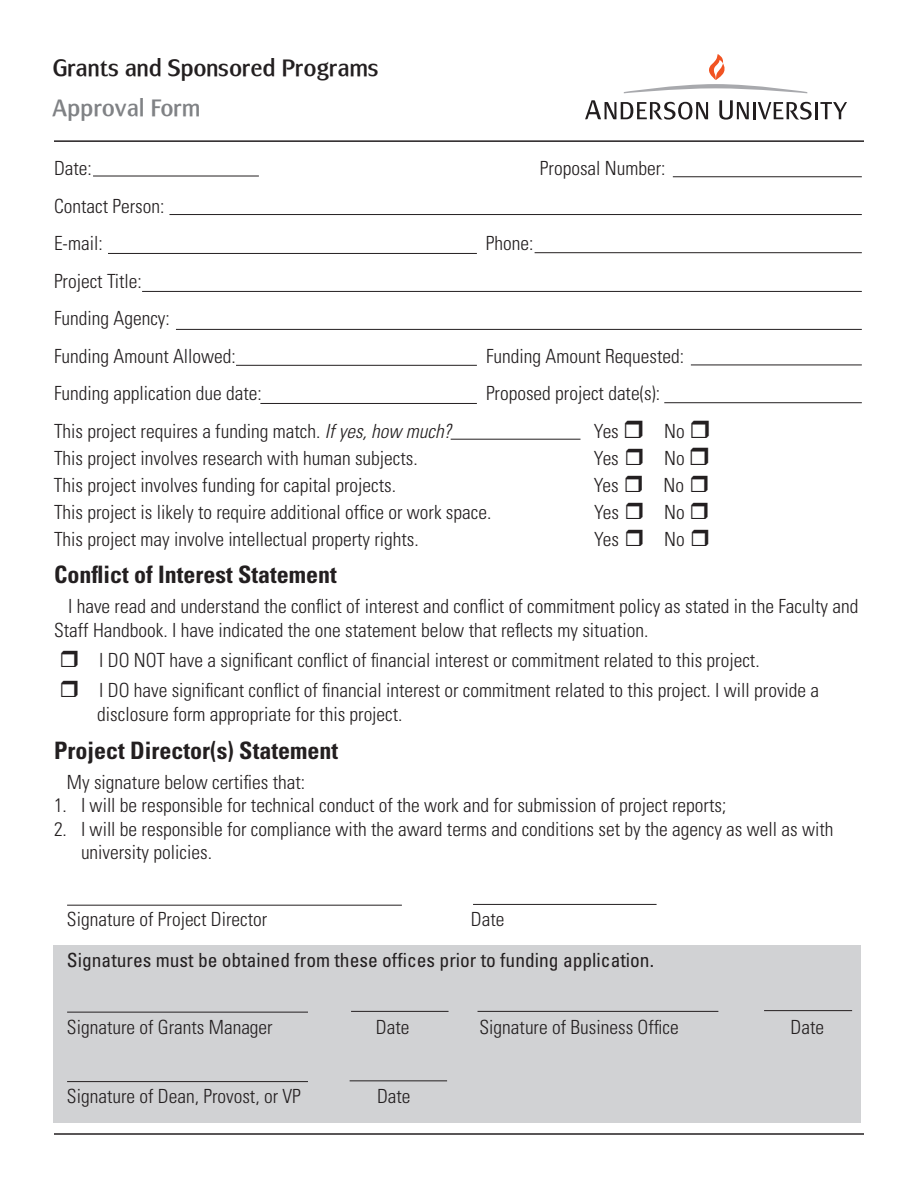
<style>
.page{position:relative;width:918px;height:1188px;background:#fff}
.page>*{position:absolute;margin:0;border:0;box-sizing:border-box;transform-origin:0 0}
.t1{font:700 condensed 24px "Univers";color:#231f20}
.t2{font:24px "Mondial Plus Demi";color:#231f20}
.t3{font:24px "Mondial Plus Demi";color:#808285}
.t4{font:300 condensed 19.5px/37.5px "Univers";color:#231f20}
.t5{font:condensed 19.5px "Univers";color:#231f20}
.s1{font-style:italic}
</style>
<div class="page">
<svg style="left:624px;top:54px;width:183px;height:39px"></svg>
<svg style="left:585px;top:100px;width:123px;height:20px"></svg>
<svg style="left:719px;top:100px;width:30px;height:20px"></svg>
<hr style="left:753px;top:102px;width:3px;height:17px;background:#211d1e">
<svg style="left:758px;top:102px;width:54px;height:18px"></svg>
<hr style="left:815px;top:102px;width:3px;height:17px;background:#211d1e">
<svg style="left:820px;top:102px;width:27px;height:17px"></svg>
<hr style="left:54px;top:140px;width:810px;height:2px;background:#231f20">
<hr style="left:54px;top:1133px;width:810px;height:2px;background:#231f20">
<div style="left:53px;top:945px;width:808px;height:177px;background:#d1d2d4"></div>
<hr style="left:451px;top:439px;width:130px;height:1px;background:#231f20">
<hr style="left:236px;top:365px;width:241px;height:1px;background:#231f20">
<hr style="left:176px;top:329px;width:686px;height:1px;background:#231f20">
<hr style="left:142px;top:291px;width:720px;height:1px;background:#231f20">
<hr style="left:108px;top:253px;width:369px;height:1px;background:#231f20">
<hr style="left:169px;top:214px;width:693px;height:1px;background:#231f20">
<hr style="left:673px;top:176px;width:189px;height:1px;background:#231f20">
<hr style="left:67px;top:905px;width:335px;height:1px;background:#231f20">
<hr style="left:473px;top:904px;width:184px;height:1px;background:#231f20">
<hr style="left:93px;top:176px;width:166px;height:1px;background:#231f20">
<hr style="left:67px;top:1012px;width:241px;height:1px;background:#231f20">
<hr style="left:351px;top:1011px;width:98px;height:1px;background:#231f20">
<hr style="left:535px;top:252px;width:327px;height:1px;background:#231f20">
<hr style="left:691px;top:365px;width:171px;height:1px;background:#231f20">
<hr style="left:260px;top:403px;width:217px;height:1px;background:#231f20">
<hr style="left:664px;top:402px;width:198px;height:1px;background:#231f20">
<hr style="left:67px;top:1081px;width:241px;height:1px;background:#231f20">
<hr style="left:350px;top:1080px;width:97px;height:1px;background:#231f20">
<hr style="left:764px;top:1010px;width:88px;height:1px;background:#231f20">
<hr style="left:478px;top:1011px;width:240px;height:1px;background:#231f20">
<p class="t2" style="left:53px;top:54px;width:327px">Grants and Sponsored Programs</p>
<p class="t3" style="left:53px;top:93px;width:149px">Approval Form</p>
<p class="t4" style="left:54px;top:150px;width:39px">Date:</p>
<p class="t4" style="left:540px;top:150px;width:127px">Proposal Number:</p>
<p class="t4" style="left:54px;top:187px;width:112px">Contact Person:<br>E-mail:</p>
<p class="t4" style="left:486px;top:225px;width:49px">Phone:</p>
<p class="t4" style="left:54px;top:262px;width:183px">Project Title:<br>Funding Agency:<br>Funding Amount Allowed:</p>
<p class="t4" style="left:486px;top:337px;width:200px">Funding Amount Requested:</p>
<p class="t4" style="left:54px;top:375px;width:209px">Funding application due date:</p>
<p class="t4" style="left:486px;top:375px;width:176px">Proposed project date(s):</p>
<p class="t4" style="left:54px;top:412px;width:399px">This project requires a funding match. <span class="s1">If yes, how much?</span></p>
<p class="t4" style="left:594px;top:412px;width:26px">Yes</p>
<p class="t4" style="left:664px;top:412px;width:22px">No</p>
<p class="t4" style="left:54px;top:439px;width:365px">This project involves research with human subjects.</p>
<p class="t4" style="left:594px;top:439px;width:26px">Yes</p>
<p class="t4" style="left:664px;top:439px;width:22px">No</p>
<p class="t4" style="left:54px;top:466px;width:344px">This project involves funding for capital projects.</p>
<p class="t4" style="left:594px;top:466px;width:26px">Yes</p>
<p class="t4" style="left:663px;top:466px;width:22px">No</p>
<p class="t4" style="left:54px;top:493px;width:439px">This project is likely to require additional office or work space.</p>
<p class="t4" style="left:594px;top:493px;width:26px">Yes</p>
<p class="t4" style="left:664px;top:493px;width:22px">No</p>
<p class="t4" style="left:54px;top:520px;width:366px">This project may involve intellectual property rights.</p>
<p class="t4" style="left:594px;top:520px;width:26px">Yes</p>
<p class="t4" style="left:664px;top:520px;width:22px">No</p>
<p class="t1" style="left:54px;top:560px;width:284px">Conflict of Interest Statement</p>
<p class="t4" style="left:54px;top:594px;width:806px;line-height:24px;text-indent:14px">I have read and understand the conflict of interest and conflict of commitment policy as stated in the Faculty and<br>Staff Handbook. I have indicated the one statement below that reflects my situation.</p>
<p class="t4" style="left:99px;top:645px;width:722px;line-height:30px">I DO NOT have a significant conflict of financial interest or commitment related to this project.<br>I DO have significant conflict of financial interest or commitment related to this project. I will provide a</p>
<p class="t4" style="left:97px;top:696px;width:307px">disclosure form appropriate for this project.</p>
<p class="t1" style="left:54px;top:736px;width:286px">Project Director(s) Statement</p>
<p class="t4" style="left:67px;top:763px;width:240px">My signature below certifies that:</p>
<p class="t4" style="left:54px;top:787px;width:674px">1. I will be responsible for technical conduct of the work and for submission of project reports;</p>
<p class="t4" style="left:81px;top:817px;width:754px;line-height:23.4px;text-indent:-27px">2. I will be responsible for compliance with the award terms and conditions set by the agency as well as with university policies.</p>
<p class="t4" style="left:67px;top:901px;width:202px">Signature of Project Director</p>
<p class="t4" style="left:471px;top:901px;width:35px">Date</p>
<p class="t5" style="left:67px;top:948px;width:589px">Signatures must be obtained from these offices prior to funding application.</p>
<p class="t4" style="left:67px;top:1008px;width:207px">Signature of Grants Manager</p>
<p class="t4" style="left:376px;top:1008px;width:35px">Date</p>
<p class="t4" style="left:67px;top:1077px;width:235px">Signature of Dean, Provost, or VP</p>
<p class="t4" style="left:377px;top:1077px;width:35px">Date</p>
<p class="t4" style="left:480px;top:1008px;width:201px">Signature of Business Office</p>
<p class="t4" style="left:791px;top:1008px;width:35px">Date</p>
</div>
